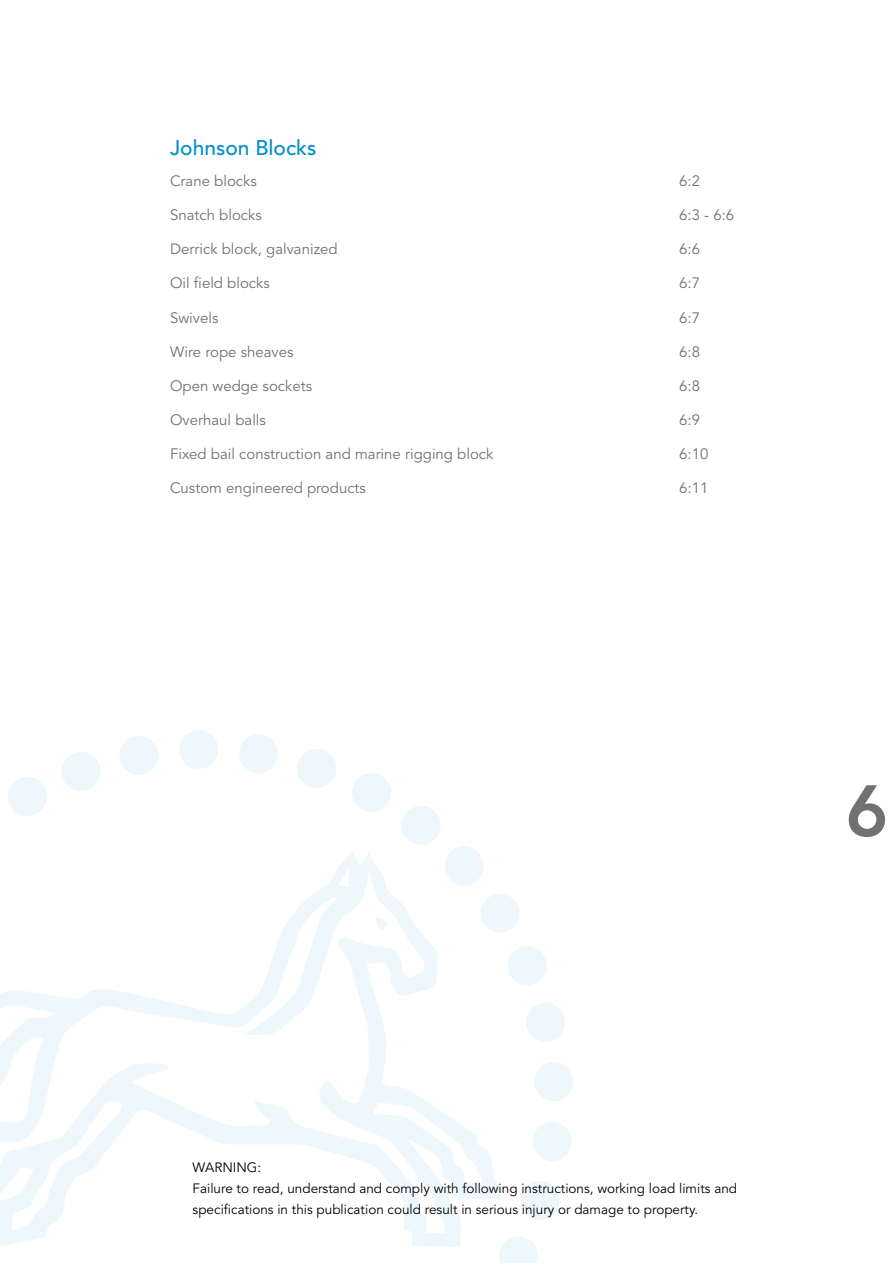
<style>
.page{position:relative;width:893px;height:1263px;background:#fff}
.page>*{position:absolute;margin:0;border:0;box-sizing:border-box;transform-origin:0 0}
.t1{font:800 72px "Avenir LT Std";color:#707172}
.t2{font:500 21px "Avenir LT Std";color:#008fd0}
.t3{font:15px "Avenir LT Std";color:#707172}
.t4{font:13.5px/21px "Avenir LT Std";color:#000}
</style>
<div class="page">
<svg style="left:508px;top:946px;width:39px;height:39px"></svg>
<svg style="left:526px;top:1003px;width:39px;height:39px"></svg>
<svg style="left:535px;top:1062px;width:38px;height:39px"></svg>
<svg style="left:533px;top:1122px;width:39px;height:39px"></svg>
<svg style="left:521px;top:1181px;width:39px;height:39px"></svg>
<svg style="left:499px;top:1237px;width:39px;height:26px"></svg>
<svg style="left:8px;top:777px;width:39px;height:39px"></svg>
<svg style="left:62px;top:752px;width:38px;height:39px"></svg>
<svg style="left:120px;top:736px;width:38px;height:39px"></svg>
<div style="left:179px;top:730px;width:39px;height:39px;background:#eef7fb;border-radius:50%"></div>
<svg style="left:239px;top:735px;width:39px;height:38px"></svg>
<svg style="left:297px;top:749px;width:39px;height:39px"></svg>
<svg style="left:0;top:856px;width:501px;height:393px"></svg>
<svg style="left:349px;top:773px;width:170px;height:162px"></svg>
<h2 class="t2" style="left:170px;top:135px;width:148px">Johnson Blocks</h2>
<p class="t3" style="left:170px;top:173px;width:88px">Crane blocks</p>
<p class="t3" style="left:679px;top:173px;width:22px">6:2</p>
<p class="t3" style="left:170px;top:207px;width:93px">Snatch blocks</p>
<p class="t3" style="left:679px;top:207px;width:57px">6:3 - 6:6</p>
<p class="t3" style="left:170px;top:241px;width:169px">Derrick block, galvanized</p>
<p class="t3" style="left:679px;top:241px;width:22px">6:6</p>
<p class="t3" style="left:170px;top:275px;width:101px">Oil field blocks</p>
<p class="t3" style="left:679px;top:275px;width:22px">6:7</p>
<p class="t3" style="left:170px;top:309px;width:50px">Swivels</p>
<p class="t3" style="left:679px;top:309px;width:22px">6:7</p>
<p class="t3" style="left:170px;top:343px;width:125px">Wire rope sheaves</p>
<p class="t3" style="left:679px;top:343px;width:22px">6:8</p>
<p class="t3" style="left:170px;top:377px;width:143px">Open wedge sockets</p>
<p class="t3" style="left:679px;top:377px;width:22px">6:8</p>
<p class="t3" style="left:170px;top:411px;width:97px">Overhaul balls</p>
<p class="t3" style="left:679px;top:411px;width:22px">6:9</p>
<p class="t3" style="left:170px;top:445px;width:325px">Fixed bail construction and marine rigging block</p>
<p class="t3" style="left:679px;top:445px;width:31px">6:10</p>
<p class="t3" style="left:170px;top:479px;width:197px">Custom engineered products</p>
<p class="t3" style="left:679px;top:479px;width:31px">6:11</p>
<h1 class="t1" style="left:846px;top:768px;width:44px">6</h1>
<p class="t4" style="left:193px;top:1157px;width:546px">WARNING:<br>Failure to read, understand and comply with following instructions, working load limits and specifications in this publication could result in serious injury or damage to property.</p>
</div>
